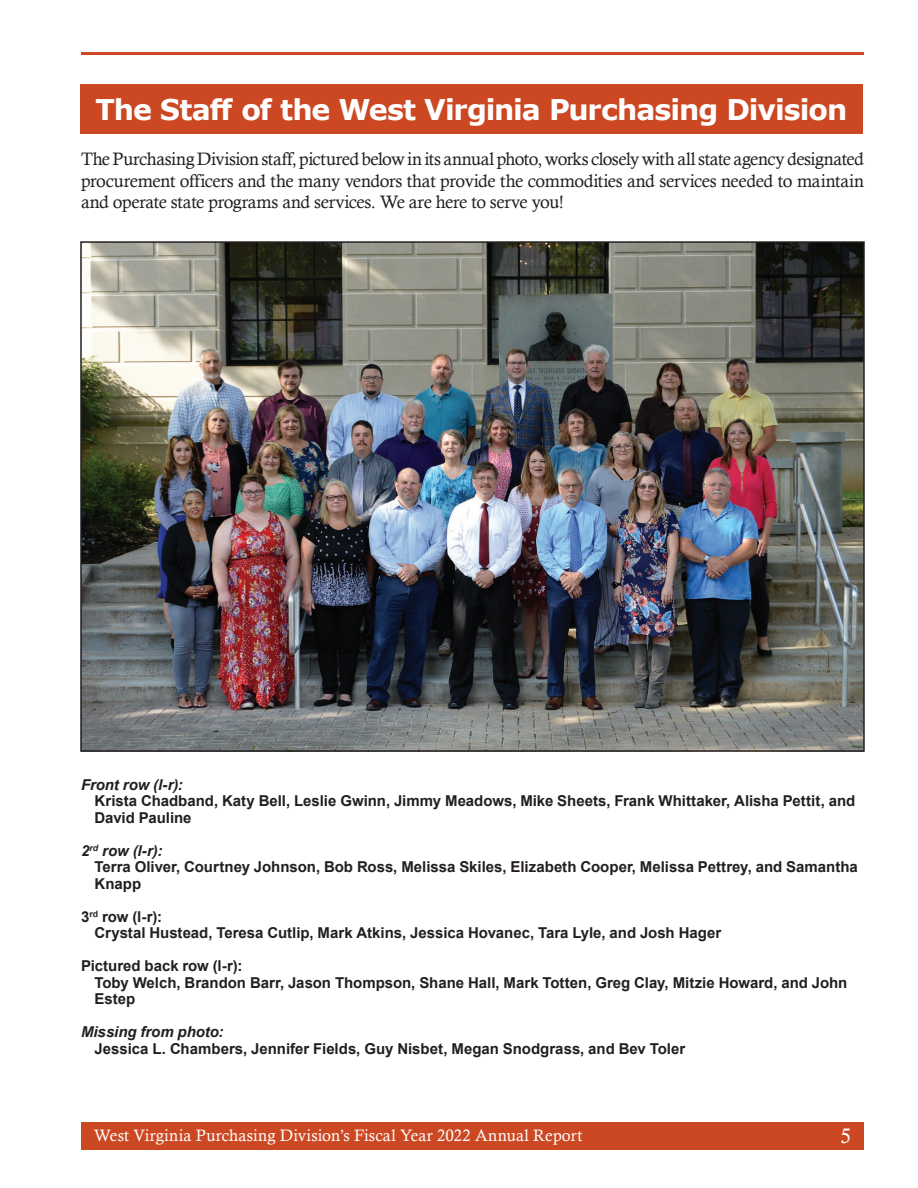
<style>
.page{position:relative;width:918px;height:1188px;background:#fff}
.page>*{position:absolute;margin:0;border:0;box-sizing:border-box;transform-origin:0 0}
.t1{font:700 28.5px "Verdana";letter-spacing:-.035em;color:#fff}
.t2{font:21px "Calisto";color:#fff}
.t3{font:18px/21.6px "Calisto";letter-spacing:-.02em;color:#231f20;text-align:justify}
.t4{font:16.5px "Calisto";letter-spacing:.01em;color:#fff}
.t5{font:700 15px/16.5px "Arial";color:#231f20}
.t6{font:italic 700 15px "Arial";letter-spacing:-.005em;color:#231f20}
.s1{font-style:italic}
</style>
<div class="page">
<div style="left:81px;top:1122px;width:783px;height:27px;background:#cc4822"></div>
<hr style="left:81px;top:52px;width:783px;height:3px;background:#cc4822">
<img style="left:83px;top:244px;width:779px;height:505px">
<div style="left:80px;top:84px;width:783px;height:49px;background:#cc4822"></div>
<h1 class="t1" style="left:95px;top:89px;width:753px">The Staff of the West Virginia Purchasing Division</h1>
<p class="t3" style="left:81px;top:148px;width:785px">The Purchasing Division staff, pictured below in its annual photo, works closely with all state agency designated procurement officers and the many vendors that provide the commodities and services needed to maintain and operate state programs and services. We are here to serve you!</p>
<p class="t6" style="left:81px;top:774px;width:103px">Front row (l-r):</p>
<p class="t5" style="left:94px;top:793px;width:762px">Krista Chadband, Katy Bell, Leslie Gwinn, Jimmy Meadows, Mike Sheets, Frank Whittaker, Alisha Pettit, and<br>David Pauline</p>
<p class="t5" style="left:95px;top:842px;width:765px;text-indent:-14px"><span class="s1">2</span><sup>rd</sup> <span class="s1">row (l-r):<br></span>Terra Oliver, Courtney Johnson, Bob Ross, Melissa Skiles, Elizabeth Cooper, Melissa Pettrey, and Samantha<br>Knapp</p>
<p class="t5" style="left:95px;top:908px;width:628px;text-indent:-14px">3<sup>rd</sup> row (l-r):<br>Crystal Hustead, Teresa Cutlip, Mark Atkins, Jessica Hovanec, Tara Lyle, and Josh Hager</p>
<p class="t5" style="left:95px;top:958px;width:754px;text-indent:-14px">Pictured back row (l-r):<br>Toby Welch, Brandon Barr, Jason Thompson, Shane Hall, Mark Totten, Greg Clay, Mitzie Howard, and John<br>Estep</p>
<p class="t6" style="left:81px;top:1022px;width:144px">Missing from photo:</p>
<p class="t5" style="left:95px;top:1040px;width:592px">Jessica L. Chambers, Jennifer Fields, Guy Nisbet, Megan Snodgrass, and Bev Toler</p>
<p class="t4" style="left:94px;top:1126px;width:490px">West Virginia Purchasing Division’s Fiscal Year 2022 Annual Report</p>
<h2 class="t2" style="left:840px;top:1124px;width:12px">5</h2>
</div>
